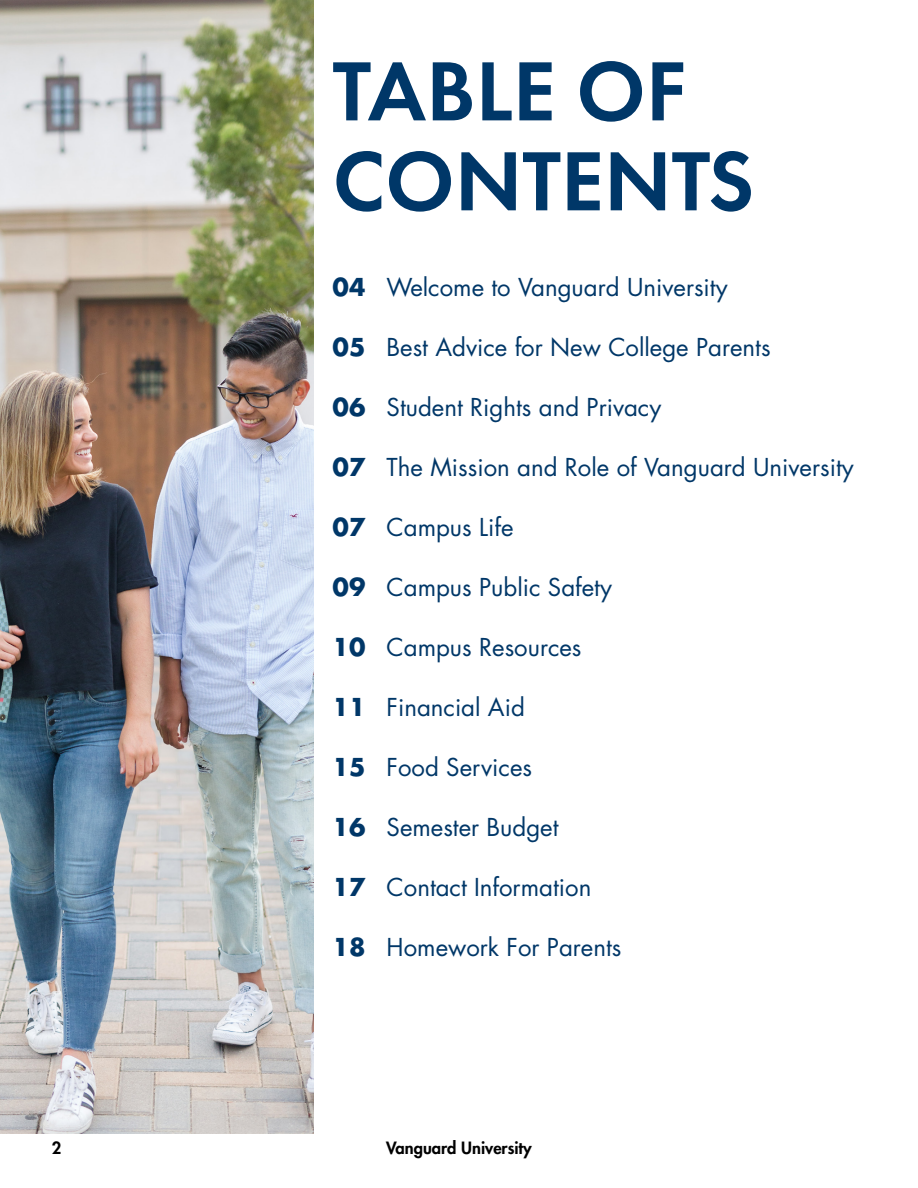
<style>
.page{position:relative;width:918px;height:1188px;background:#fff}
.page>*{position:absolute;margin:0;border:0;box-sizing:border-box;transform-origin:0 0}
.t1{font:600 87px/90px "Futura PT";color:#003768}
.t2{font:24px "Futura Std";color:#003768}
.t3{font:800 16.5px "Futura";color:#000}
.s1{font-weight:700}
</style>
<div class="page">
<img style="left:0;top:0;width:313px;height:1134px">
<h1 class="t1" style="left:333px;top:45px;width:423px">TABLE OF<br>CONTENTS</h1>
<p class="t2" style="left:333px;top:272px;width:397px"><span class="s1">04</span> Welcome to Vanguard University</p>
<p class="t2" style="left:333px;top:332px;width:439px"><span class="s1">05</span> Best Advice for New College Parents</p>
<p class="t2" style="left:333px;top:392px;width:330px"><span class="s1">06</span> Student Rights and Privacy</p>
<p class="t2" style="left:333px;top:452px;width:523px"><span class="s1">07</span> The Mission and Role of Vanguard University</p>
<p class="t2" style="left:333px;top:512px;width:182px"><span class="s1">07</span> Campus Life</p>
<p class="t2" style="left:333px;top:572px;width:281px"><span class="s1">09</span> Campus Public Safety</p>
<p class="t2" style="left:333px;top:632px;width:250px"><span class="s1">10</span> Campus Resources</p>
<p class="t2" style="left:333px;top:692px;width:194px"><span class="s1">11</span> Financial Aid</p>
<p class="t2" style="left:333px;top:752px;width:201px"><span class="s1">15</span> Food Services</p>
<p class="t2" style="left:333px;top:812px;width:227px"><span class="s1">16</span> Semester Budget</p>
<p class="t2" style="left:333px;top:872px;width:260px"><span class="s1">17</span> Contact Information</p>
<p class="t2" style="left:333px;top:932px;width:290px"><span class="s1">18</span> Homework For Parents</p>
<p class="t3" style="left:52px;top:1137px;width:11px">2</p>
<p class="t3" style="left:386px;top:1137px;width:147px">Vanguard University</p>
</div>
